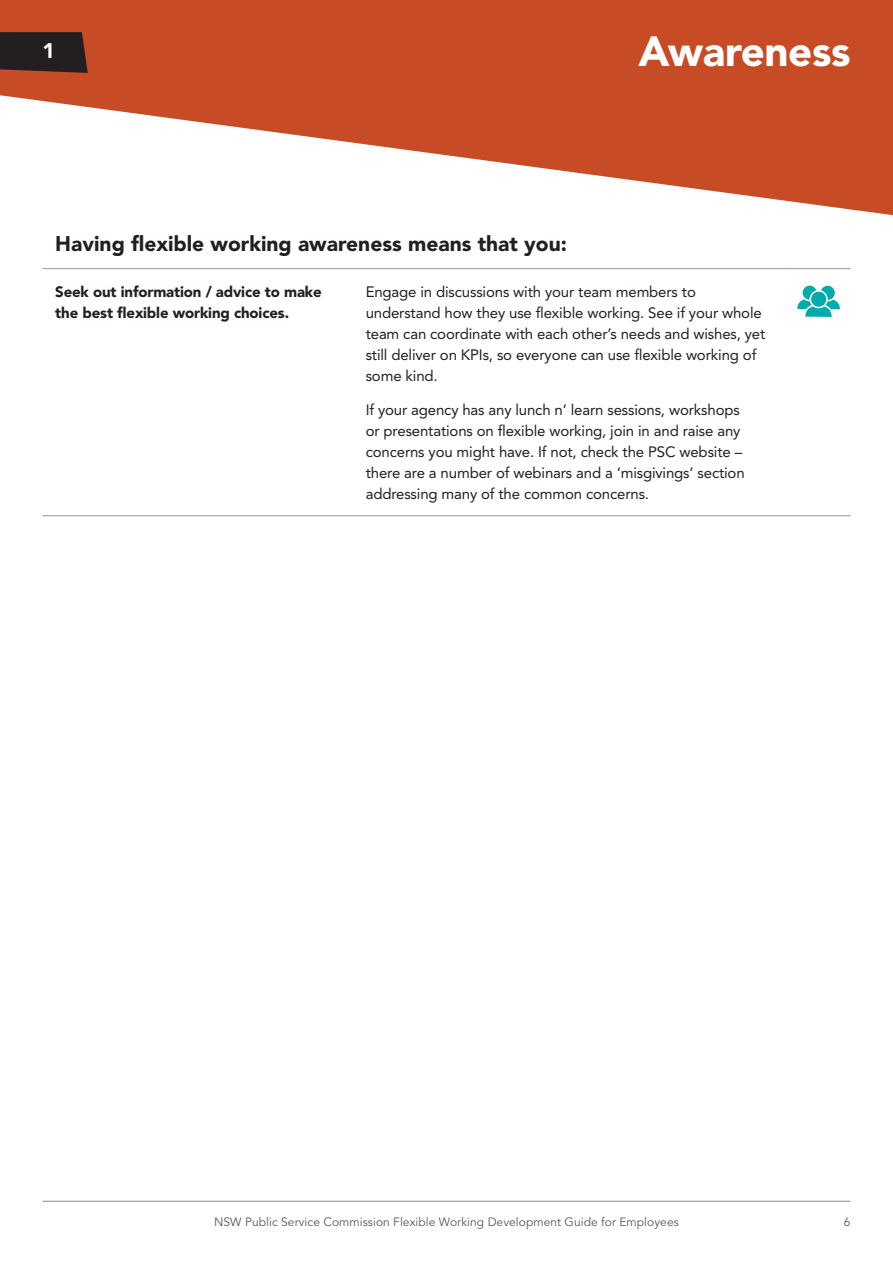
<style>
.page{position:relative;width:893px;height:1263px;background:#fff}
.page>*{position:absolute;margin:0;border:0;box-sizing:border-box;transform-origin:0 0}
.t1{font:900 42px "Avenir LT Std";letter-spacing:-.01em;color:#fff}
.t2{font:900 21px "Avenir LT Std";color:#231f20}
.t3{font:900 21px "Avenir LT Std";color:#fff}
.t4{font:15px/21px "Avenir LT Std";letter-spacing:-.01em;color:#231f20}
.t5{font:900 15px/21px "Avenir LT Std";letter-spacing:-.01em;color:#231f20}
.t6{font:12px "Avenir LT Std";letter-spacing:.005em;color:#57585a}
</style>
<div class="page">
<svg style="left:0;top:0;width:893px;height:216px;fill:#c74c25"></svg>
<svg style="left:0;top:32px;width:88px;height:41px;background:#302220"></svg>
<hr style="left:43px;top:1201px;width:807px;height:1px;background:#939598">
<hr style="left:43px;top:515px;width:310px;height:1px;background:#939598">
<hr style="left:353px;top:515px;width:434px;height:1px;background:#939598">
<hr style="left:787px;top:515px;width:63px;height:1px;background:#939598">
<hr style="left:43px;top:268px;width:310px;height:1px;background:#939598">
<hr style="left:353px;top:268px;width:434px;height:1px;background:#939598">
<hr style="left:787px;top:268px;width:63px;height:1px;background:#939598">
<svg style="left:797px;top:286px;width:43px;height:31px"></svg>
<h2 class="t3" style="left:43px;top:38px;width:14px">1</h2>
<h1 class="t1" style="left:639px;top:26px;width:213px">Awareness</h1>
<h2 class="t2" style="left:55px;top:231px;width:513px">Having flexible working awareness means that you:</h2>
<h4 class="t5" style="left:55px;top:281px;width:268px">Seek out information / advice to make the best flexible working choices.</h4>
<p class="t4" style="left:366px;top:281px;width:401px">Engage in discussions with your team members to understand how they use flexible working. See if your whole team can coordinate with each other’s needs and wishes, yet still deliver on KPIs, so everyone can use flexible working of some kind.</p>
<p class="t4" style="left:366px;top:399px;width:381px">If your agency has any lunch n’ learn sessions, workshops or presentations on flexible working, join in and raise any concerns you might have. If not, check the PSC website – there are a number of webinars and a ‘misgivings’ section addressing many of the common concerns.</p>
<p class="t6" style="left:214px;top:1215px;width:466px">NSW Public Service Commission Flexible Working Development Guide for Employees</p>
<p class="t6" style="left:844px;top:1215px;width:8px">6</p>
</div>
